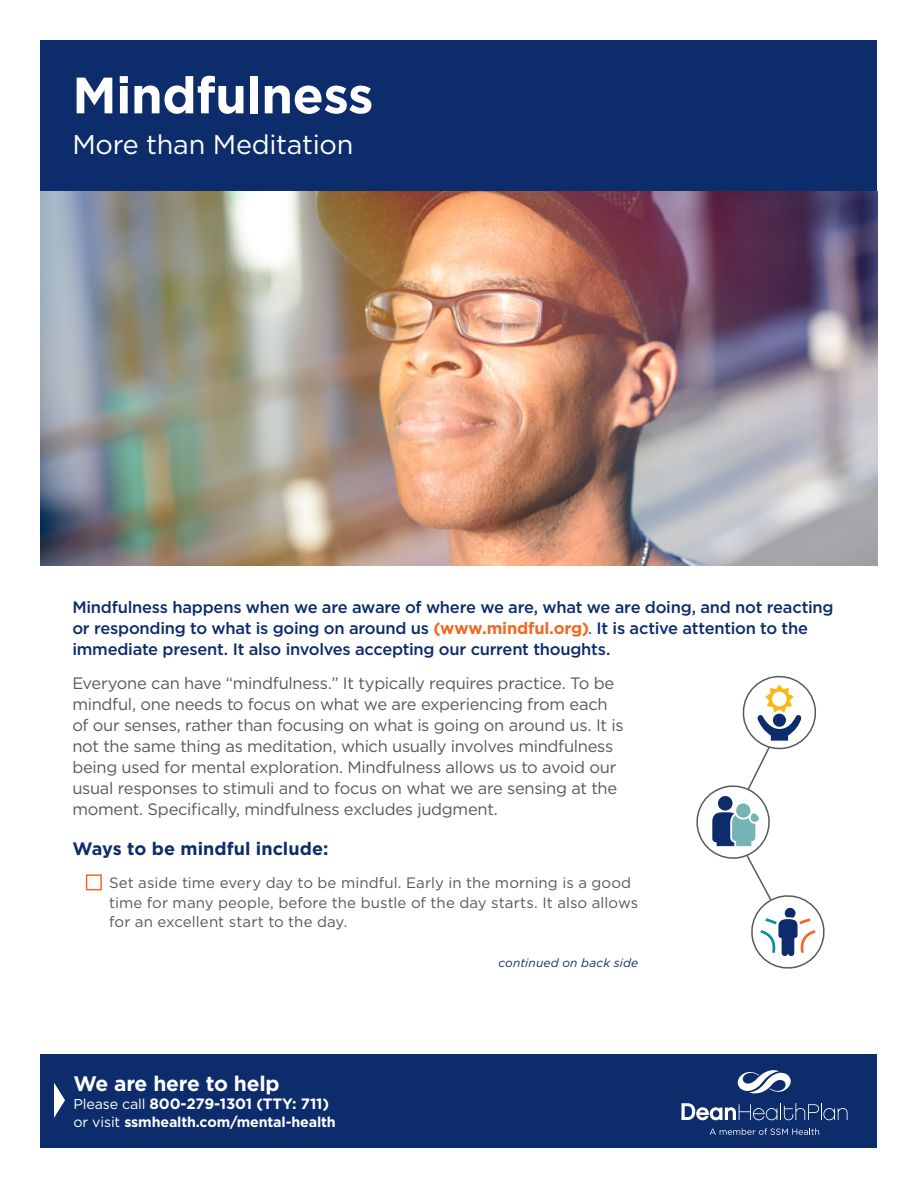
<style>
.page{position:relative;width:918px;height:1188px;background:#fff}
.page>*{position:absolute;margin:0;border:0;box-sizing:border-box;transform-origin:0 0}
.t1{font:700 51px "Gotham";letter-spacing:-.01em;color:#fff}
.t2{font:27px "Gotham";letter-spacing:-.01em;color:#fff}
.t3{font:700 21px "Gotham";letter-spacing:-.01em;color:#fff}
.t4{font:700 18px "Gotham";letter-spacing:.005em;color:#0d2c6c}
.t5{font:16.5px/21px "Gotham";letter-spacing:-.02em;color:#58595b}
.t6{font:500 16.5px/21px "Gotham";letter-spacing:-.015em;color:#0d2c6c}
.t7{font:15px/19.5px "Gotham";letter-spacing:.005em;color:#58595b}
.t8{font:700 15px "Gotham";letter-spacing:-.01em;color:#fff}
.t9{font:700 14.25px "Gotham";letter-spacing:-.01em;color:#fff}
.t10{font:italic 12px "Gotham";letter-spacing:.015em;color:#0d2c6c}
.s1{font-weight:700;color:#f26722}
.s2{font-weight:400}
.s3{color:#f26722}
.s4{font-weight:400;font-size:14.25px}
</style>
<div class="page">
<div style="left:40px;top:1054px;width:838px;height:94px;background:#0d2c6c"></div>
<div style="left:40px;top:40px;width:838px;height:152px;background:#0d2c6c"></div>
<svg style="left:681px;top:1103px;width:167px;height:17px"></svg>
<svg style="left:737px;top:1070px;width:54px;height:24px"></svg>
<svg style="left:710px;top:1128px;width:109px;height:7px"></svg>
<svg style="left:54px;top:1083px;width:11px;height:35px"></svg>
<img style="left:40px;top:192px;width:838px;height:374px">
<svg style="left:696px;top:675px;width:129px;height:294px"></svg>
<div style="left:736px;top:804px;width:14px;height:14px;background:#76b4b4;border-radius:50%"></div>
<h1 class="t1" style="left:72px;top:61px;width:303px">Mindfulness</h1>
<h2 class="t2" style="left:72px;top:127px;width:283px">More than Meditation</h2>
<p class="t6" style="left:72px;top:596px;width:763px">Mindfulness happens when we are aware of where we are, what we are doing, and not reacting or responding to what is going on around us <span class="s1">(www.mindful.org)</span><span class="s2">.</span> It is active attention to the immediate present. It also involves accepting our current thoughts.</p>
<p class="t5" style="left:72px;top:673px;width:553px">Everyone can have “mindfulness.” It typically requires practice. To be mindful, one needs to focus on what we are experiencing from each of our senses, rather than focusing on what is going on around us. It is not the same thing as meditation, which usually involves mindfulness being used for mental exploration. Mindfulness allows us to avoid our usual responses to stimuli and to focus on what we are sensing at the moment. Specifically, mindfulness excludes judgment.</p>
<p class="t4" style="left:72px;top:837px;width:258px">Ways to be mindful include:</p>
<p class="t7" style="left:109px;top:873px;width:531px;text-indent:-23px"><span class="s3">■</span> Set aside time every day to be mindful. Early in the morning is a good time for many people, before the bustle of the day starts. It also allows for an excellent start to the day.</p>
<p class="t10" style="left:498px;top:955px;width:141px">continued on back side</p>
<p class="t3" style="left:73px;top:1069px;width:208px">We are here to help</p>
<p class="t8" style="left:73px;top:1093px;width:257px"><span class="s4">Please call</span> 800-279-1301 (TTY: 711)</p>
<p class="t9" style="left:73px;top:1112px;width:264px"><span class="s2">or visit</span> ssmhealth.com/mental-health</p>
</div>
